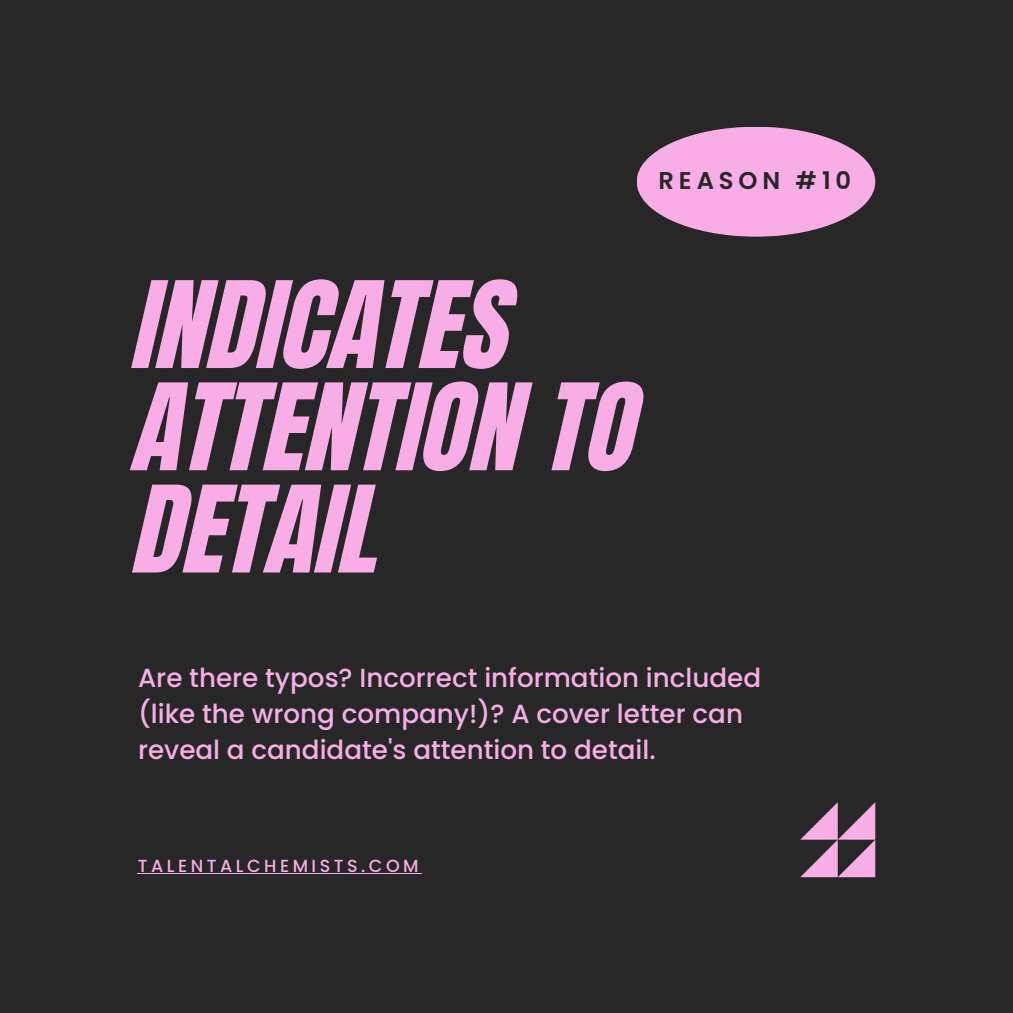
<style>
.page{position:relative;width:1013px;height:1013px;background:#fff}
.page>*{position:absolute;margin:0;border:0;box-sizing:border-box;transform-origin:0 0}
.t1{font:102.25px/102.2px "CA Generated";color:#f8ade6}
.t2{font:500 26.12px/35.9px "Poppins";color:#f8ade6}
.t3{font:600 24.25px "Poppins";letter-spacing:.2em;color:#272727}
.t4{font:500 17.5px "Poppins";letter-spacing:.2em;color:#f8ade6}
</style>
<div class="page">
<div style="left:0;top:0;width:1012px;height:1012px;background:#272727"></div>
<svg style="left:800px;top:802px;width:75px;height:75px"></svg>
<div style="left:636px;top:127px;width:239px;height:109px;background:#f8ade6;border-radius:50%"></div>
<hr style="left:138px;top:873px;width:284px;height:1px;background:#f8ade6">
<p class="t3" style="left:658px;top:166px;width:194px">REASON #10</p>
<h1 class="t1" style="left:138px;top:281px;width:504px">INDICATES<br>ATTENTION TO<br>DETAIL</h1>
<p class="t2" style="left:138px;top:660px;width:624px">Are there typos? Incorrect information included (like the wrong company!)? A cover letter can reveal a candidate's attention to detail.</p>
<p class="t4" style="left:138px;top:856px;width:282px">TALENTALCHEMISTS.COM</p>
</div>
